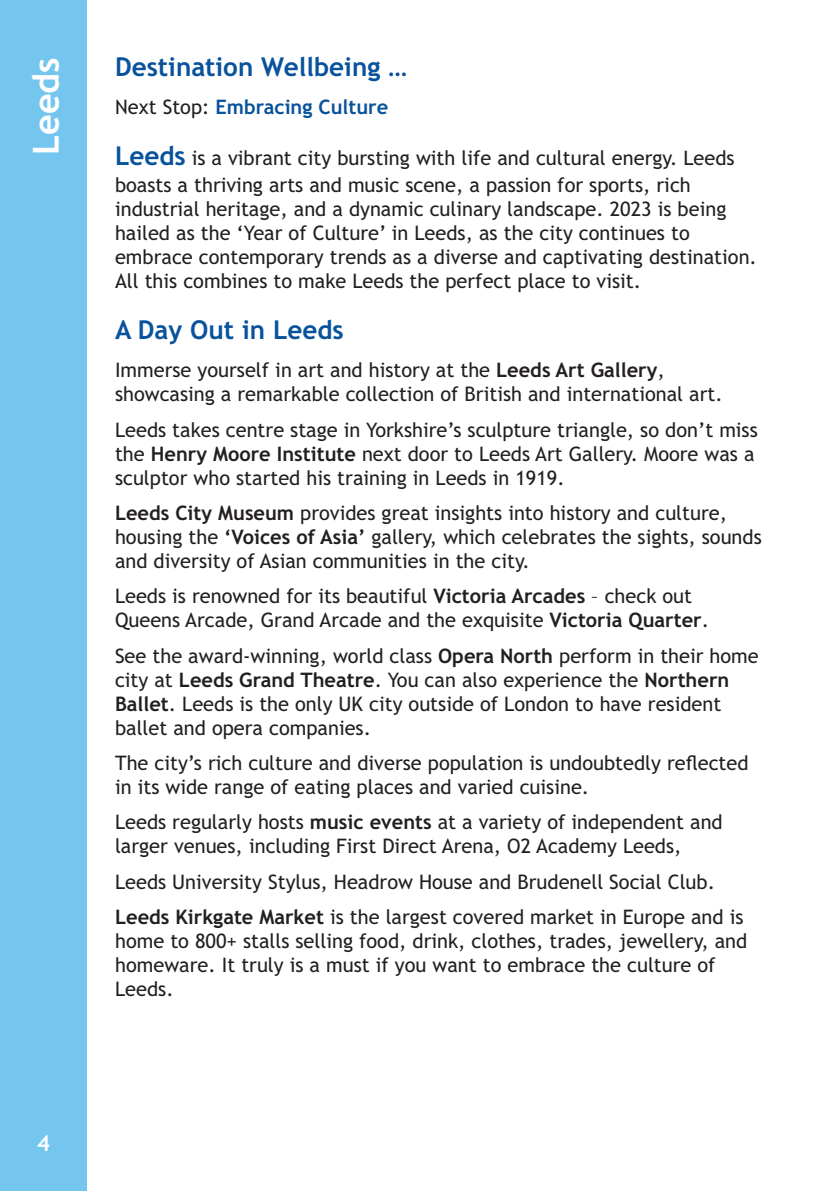
<style>
.page{position:relative;width:840px;height:1191px;background:#fff}
.page>*{position:absolute;margin:0;border:0;box-sizing:border-box;transform-origin:0 0}
.t1{font:700 36px "Trebuchet MS";color:#fff}
.t2{font:700 26px "Trebuchet MS";color:#09529c}
.t3{font:700 22px "Trebuchet MS";color:#fff}
.t4{font:20px/24px "Trebuchet MS";color:#231f20}
.t5{font:700 20px "Trebuchet MS";color:#09529c}
.s1{font-weight:400;color:#231f20}
.s2{font-weight:700;font-size:26px;color:#09529c}
.s3{font-weight:700}
</style>
<div class="page">
<div style="left:0;top:0;width:86px;height:1191px;background:#74c6ef"></div>
<h1 class="t1" style="left:25px;top:155px;width:99px;rotate:-90deg">Leeds</h1>
<p class="t3" style="left:37px;top:1130px;width:14px">4</p>
<h2 class="t2" style="left:115px;top:52px;width:294px">Destination Wellbeing …</h2>
<p class="t5" style="left:115px;top:95px;width:275px"><span class="s1">Next Stop:</span> Embracing Culture</p>
<p class="t4" style="left:115px;top:145px;width:621px;line-height:26.8px"><span class="s2">Leeds</span> is a vibrant city bursting with life and cultural energy. Leeds boasts a thriving arts and music scene, a passion for sports, rich</p>
<p class="t4" style="left:115px;top:197px;width:643px">industrial heritage, and a dynamic culinary landscape. 2023 is being hailed as the ‘Year of Culture’ in Leeds, as the city continues to embrace contemporary trends as a diverse and captivating destination.<br>All this combines to make Leeds the perfect place to visit.</p>
<h2 class="t2" style="left:115px;top:315px;width:230px">A Day Out in Leeds</h2>
<p class="t4" style="left:115px;top:358px;width:609px">Immerse yourself in art and history at the <span class="s3">Leeds Art Gallery</span>, showcasing a remarkable collection of British and international art.</p>
<p class="t4" style="left:115px;top:418px;width:644px">Leeds takes centre stage in Yorkshire’s sculpture triangle, so don’t miss the <span class="s3">Henry Moore Institute</span> next door to Leeds Art Gallery. Moore was a sculptor who started his training in Leeds in 1919.</p>
<p class="t4" style="left:115px;top:501px;width:648px"><span class="s3">Leeds City Museum</span> provides great insights into history and culture, housing the <span class="s3">‘Voices of Asia’</span> gallery, which celebrates the sights, sounds and diversity of Asian communities in the city.</p>
<p class="t4" style="left:115px;top:584px;width:595px">Leeds is renowned for its beautiful <span class="s3">Victoria Arcades</span> – check out<br>Queens Arcade, Grand Arcade and the exquisite <span class="s3">Victoria Quarter</span>.</p>
<p class="t4" style="left:115px;top:644px;width:645px">See the award-winning, world class <span class="s3">Opera North</span> perform in their home city at <span class="s3">Leeds Grand Theatre</span>. You can also experience the <span class="s3">Northern Ballet</span>. Leeds is the only UK city outside of London to have resident ballet and opera companies.</p>
<p class="t4" style="left:115px;top:751px;width:634px">The city’s rich culture and diverse population is undoubtedly reflected in its wide range of eating places and varied cuisine.</p>
<p class="t4" style="left:115px;top:810px;width:609px">Leeds regularly hosts <span class="s3">music events</span> at a variety of independent and larger venues, including First Direct Arena, O2 Academy Leeds,</p>
<p class="t4" style="left:115px;top:864px;width:629px;line-height:35.4px">Leeds University Stylus, Headrow House and Brudenell Social Club.<br><span class="s3">Leeds Kirkgate Market</span> is the largest covered market in Europe and is</p>
<p class="t4" style="left:115px;top:929px;width:633px">home to 800+ stalls selling food, drink, clothes, trades, jewellery, and homeware. It truly is a must if you want to embrace the culture of<br>Leeds.</p>
</div>
